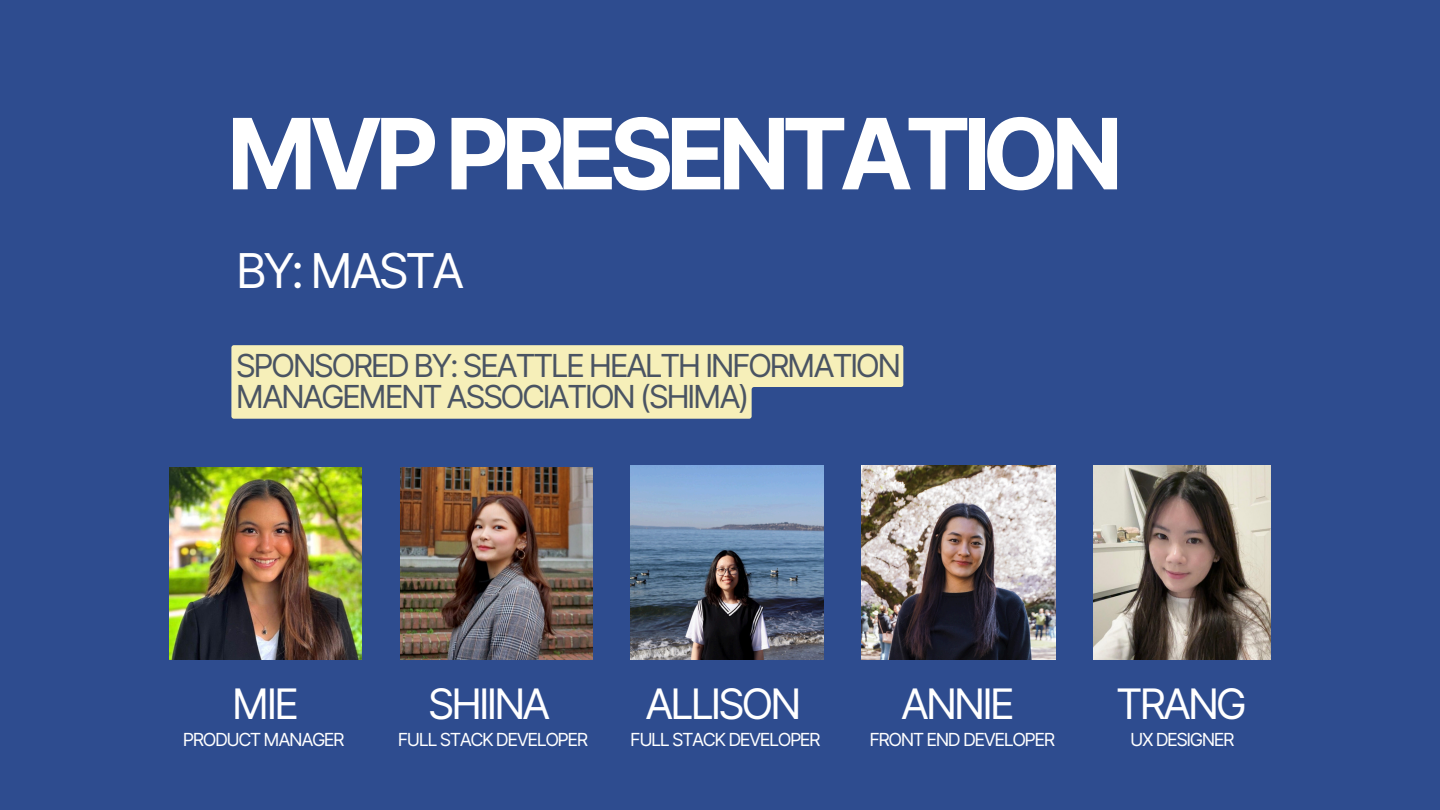
<style>
.page{position:relative;width:1440px;height:810px;background:#2e4c8f}
.page>*{position:absolute;margin:0;border:0;box-sizing:border-box;transform-origin:0 0}
.t1{font:700 98.3px "Inter";letter-spacing:-.08em;color:#fff}
.t2{font:48px "Inter";letter-spacing:-.08em;color:#fff}
.t3{font:42px "Inter";letter-spacing:-.08em;color:#fff}
.t4{font:31.7px/31.7px "Inter";letter-spacing:-.08em;color:#4a5463}
.t5{font:18px "Inter";letter-spacing:-.08em;color:#fff}
</style>
<div class="page">
<img style="left:170px;top:467px;width:192px;height:192px">
<img style="left:400px;top:467px;width:192px;height:192px">
<img style="left:630px;top:466px;width:194px;height:193px">
<img style="left:862px;top:466px;width:193px;height:193px">
<img style="left:1093px;top:466px;width:177px;height:193px">
<svg style="left:231px;top:345px;width:672px;height:74px;background:#e0ddb4"></svg>
<p class="t1" style="left:227px;top:95px;width:898px">MVPPRESENTATION</p>
<p class="t2" style="left:236px;top:242px;width:230px">BY: MASTA</p>
<p class="t4" style="left:236px;top:349px;width:667px">SPONSORED BY: SEATTLE HEALTH INFORMATION<br>MANAGEMENT ASSOCIATION (SHIMA)</p>
<h3 class="t3" style="left:232px;top:678px;width:69px">MIE</h3>
<p class="t5" style="left:183px;top:729px;width:163px">PRODUCT MANAGER</p>
<h3 class="t3" style="left:428px;top:678px;width:124px">SHIINA</h3>
<p class="t5" style="left:398px;top:729px;width:192px">FULL STACK DEVELOPER</p>
<p class="t3" style="left:645px;top:678px;width:158px">ALLISON</p>
<h3 class="t5" style="left:630px;top:729px;width:192px">FULL STACK DEVELOPER</h3>
<p class="t3" style="left:901px;top:678px;width:116px">ANNIE</p>
<p class="t5" style="left:870px;top:729px;width:187px">FRONT END DEVELOPER</p>
<h3 class="t3" style="left:1116px;top:678px;width:133px">TRANG</h3>
<p class="t5" style="left:1130px;top:729px;width:106px">UX DESIGNER</p>
</div>
